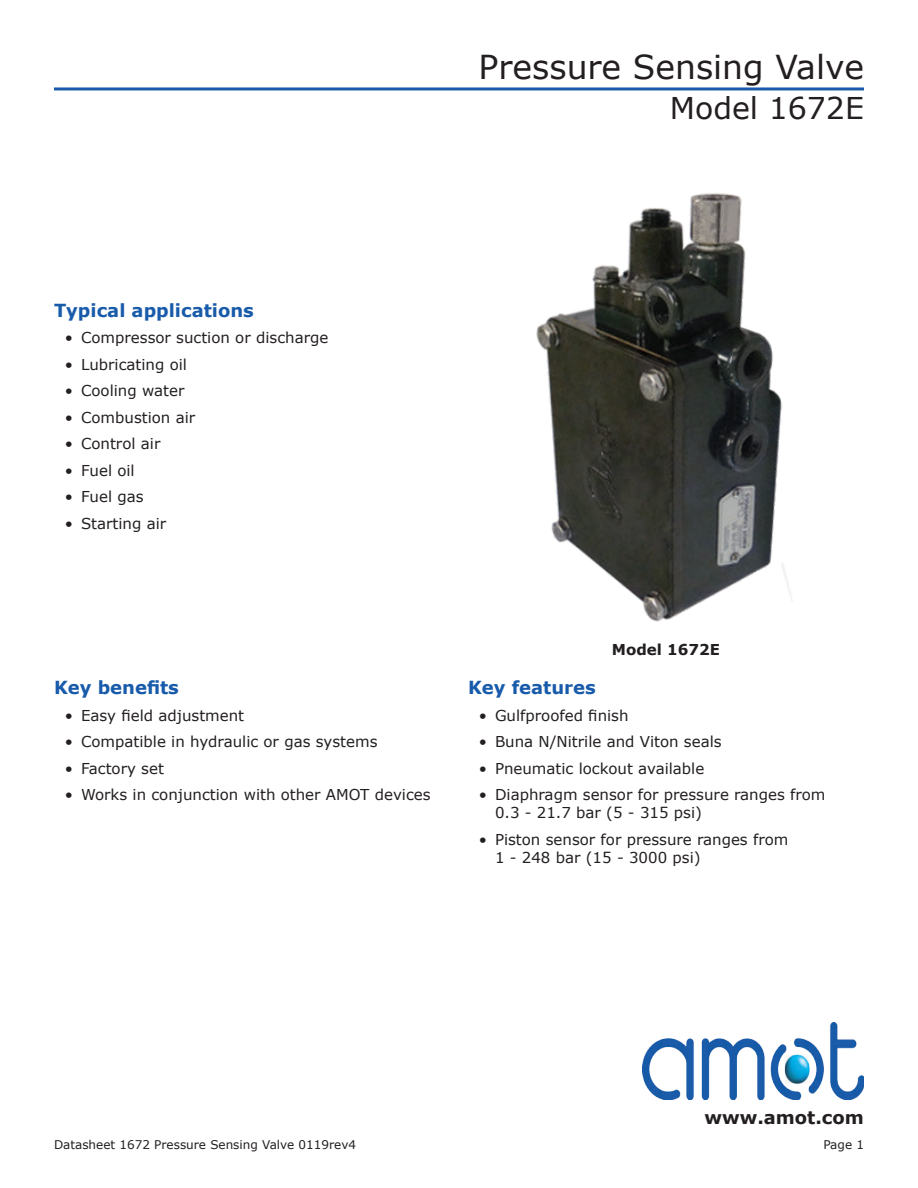
<style>
.page{position:relative;width:918px;height:1188px;background:#fff}
.page>*{position:absolute;margin:0;border:0;box-sizing:border-box;transform-origin:0 0}
.t1{font:33px "Verdana";color:#231f20}
.t2{font:30px "Verdana";color:#231f20}
.t3{font:700 18px "Verdana";color:#185baa}
.t4{font:700 18px "Verdana";color:#231f20}
.t5{font:15px/18px "Verdana";color:#231f20}
.t6{font:700 15px "Verdana";color:#231f20}
.t7{font:12px "Verdana";color:#231f20}
</style>
<div class="page">
<hr style="left:54px;top:87px;width:810px;height:3px;background:#185baa">
<img style="left:643px;top:1023px;width:221px;height:76px">
<img style="left:536px;top:193px;width:255px;height:429px">
<h1 class="t1" style="left:479px;top:54px;width:387px">Pressure Sensing Valve</h1>
<h2 class="t2" style="left:670px;top:96px;width:196px">Model 1672E</h2>
<p class="t3" style="left:54px;top:303px;width:201px">Typical applications</p>
<p class="t5" style="left:65px;top:330px;width:265px">• Compressor suction or discharge</p>
<p class="t5" style="left:65px;top:357px;width:124px">• Lubricating oil</p>
<p class="t5" style="left:65px;top:383px;width:121px">• Cooling water</p>
<p class="t5" style="left:65px;top:410px;width:132px">• Combustion air</p>
<p class="t5" style="left:65px;top:436px;width:97px">• Control air</p>
<p class="t5" style="left:65px;top:463px;width:71px">• Fuel oil</p>
<p class="t5" style="left:65px;top:489px;width:80px">• Fuel gas</p>
<p class="t5" style="left:65px;top:516px;width:103px">• Starting air</p>
<p class="t3" style="left:54px;top:675px;width:126px">Key benefits</p>
<p class="t5" style="left:65px;top:708px;width:181px">• Easy field adjustment</p>
<p class="t5" style="left:65px;top:734px;width:314px">• Compatible in hydraulic or gas systems</p>
<p class="t5" style="left:65px;top:761px;width:101px">• Factory set</p>
<p class="t5" style="left:65px;top:787px;width:367px">• Works in conjunction with other AMOT devices</p>
<p class="t6" style="left:612px;top:644px;width:110px">Model 1672E</p>
<p class="t3" style="left:468px;top:681px;width:129px">Key features</p>
<p class="t5" style="left:479px;top:708px;width:151px">• Gulfproofed finish</p>
<p class="t5" style="left:479px;top:734px;width:244px">• Buna N/Nitrile and Viton seals</p>
<p class="t5" style="left:479px;top:761px;width:227px">• Pneumatic lockout available</p>
<p class="t5" style="left:495px;top:787px;width:332px;text-indent:-16px">• Diaphragm sensor for pressure ranges from<br>0.3 - 21.7 bar (5 - 315 psi)</p>
<p class="t5" style="left:495px;top:832px;width:295px;text-indent:-16px">• Piston sensor for pressure ranges from<br>1 - 248 bar (15 - 3000 psi)</p>
<p class="t4" style="left:704px;top:1107px;width:161px">www.amot.com</p>
<p class="t7" style="left:54px;top:1140px;width:304px">Datasheet 1672 Pressure Sensing Valve 0119rev4</p>
<p class="t7" style="left:823px;top:1140px;width:42px">Page 1</p>
</div>
